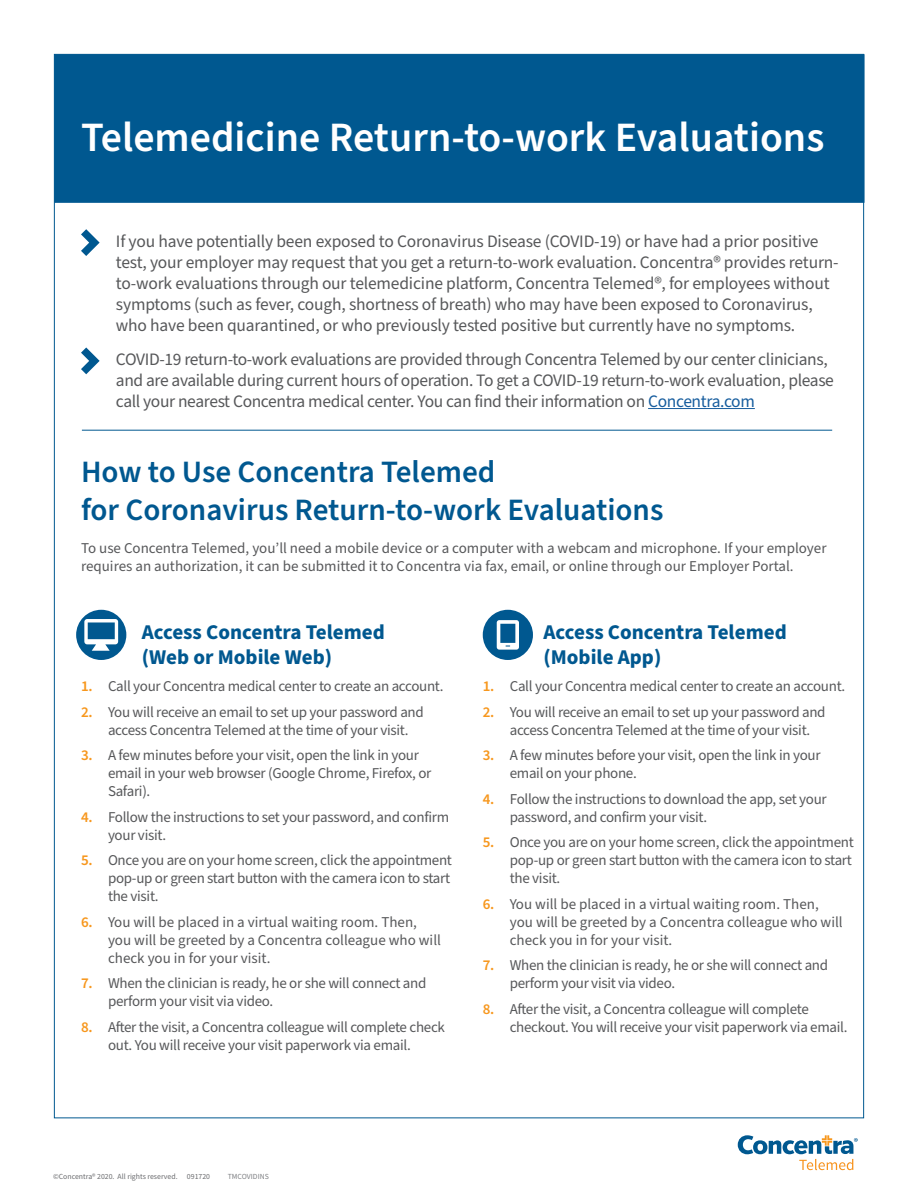
<style>
.page{position:relative;width:918px;height:1188px;background:#fff}
.page>*{position:absolute;margin:0;border:0;box-sizing:border-box;transform-origin:0 0}
.t1{font:600 41.7px "Source Sans Pro";color:#fff}
.Heading_1{font:600 31.05px/37.2px "Source Sans Pro";color:#005890}
.Digest_header{font:700 21px/25.2px "Source Sans Pro";color:#005890}
.Source_sans_18{font:17.4px/21px "Source Sans Pro";letter-spacing:-.015em;color:#57585a}
.Body_Copy{font:15px/18px "Source Sans Pro";letter-spacing:-.02em;color:#57585a}
.Body_Copy-2{font:15px/18px "Source Sans Pro";color:#57585a}
.t2{font:7.8px "Source Sans Pro";color:#6c6d70}
.t3{font:7.8px "Source Sans Pro";color:#808285}
.s1{color:#175d9e}
.s2{font-weight:600;color:#f7971d}
</style>
<div class="page">
<hr style="left:648px;top:408px;width:107px;height:1px;background:#175d9e">
<svg style="left:81px;top:229px;width:19px;height:27px"></svg>
<svg style="left:81px;top:347px;width:19px;height:27px"></svg>
<div style="left:54px;top:54px;width:810px;height:149px;background:#005890;border:1px solid #005890"></div>
<hr style="left:82px;top:430px;width:750px;height:1px;background:#005890">
<svg style="left:738px;top:1135px;width:120px;height:35px"></svg>
<div style="left:483px;top:610px;width:50px;height:50px;background:#005890;border-radius:50%"></div>
<svg style="left:497px;top:620px;width:22px;height:30px"></svg>
<div style="left:76px;top:610px;width:50px;height:50px;background:#005890;border-radius:50%"></div>
<svg style="left:84px;top:619px;width:34px;height:32px"></svg>
<p class="t1" style="left:81px;top:109px;width:745px">Telemedicine Return-to-work Evaluations</p>
<p class="Source_sans_18" style="left:116px;top:231px;width:724px">If you have potentially been exposed to Coronavirus Disease (COVID-19) or have had a prior positive test, your employer may request that you get a return-to-work evaluation. Concentra® provides return&shy;to-work evaluations through our telemedicine platform, Concentra Telemed®, for employees without symptoms (such as fever, cough, shortness of breath) who may have been exposed to Coronavirus, who have been quarantined, or who previously tested positive but currently have no symptoms.</p>
<p class="Source_sans_18" style="left:116px;top:350px;width:720px">COVID-19 return-to-work evaluations are provided through Concentra Telemed by our center clinicians, and are available during current hours of operation. To get a COVID-19 return-to-work evaluation, please call your nearest Concentra medical center. You can find their information on <span class="s1">Concentra.com</span></p>
<p class="Heading_1" style="left:81px;top:454px;width:584px">How to Use Concentra Telemed<br>for Coronavirus Return-to-work Evaluations</p>
<p class="Body_Copy-2" style="left:81px;top:540px;width:747px">To use Concentra Telemed, you’ll need a mobile device or a computer with a webcam and microphone. If your employer requires an authorization, it can be submitted it to Concentra via fax, email, or online through our Employer Portal.</p>
<p class="Digest_header" style="left:142px;top:620px;width:245px">Access Concentra Telemed (Web or Mobile Web)</p>
<p class="Body_Copy" style="left:81px;top:678px;width:364px"><span class="s2">1.</span> Call your Concentra medical center to create an account.</p>
<p class="Body_Copy" style="left:108px;top:703px;width:317px;text-indent:-27px"><span class="s2">2.</span> You will receive an email to set up your password and access Concentra Telemed at the time of your visit.</p>
<p class="Body_Copy" style="left:108px;top:747px;width:325px;text-indent:-27px"><span class="s2">3.</span> A few minutes before your visit, open the link in your email in your web browser (Google Chrome, Firefox, or<br>Safari).</p>
<p class="Body_Copy" style="left:108px;top:808px;width:343px;text-indent:-27px"><span class="s2">4.</span> Follow the instructions to set your password, and confirm your visit.</p>
<p class="Body_Copy" style="left:108px;top:852px;width:346px;text-indent:-27px"><span class="s2">5.</span> Once you are on your home screen, click the appointment pop-up or green start button with the camera icon to start the visit.</p>
<p class="Body_Copy-2" style="left:108px;top:913px;width:334px;text-indent:-27px"><span class="s2">6.</span> You will be placed in a virtual waiting room. Then, you will be greeted by a Concentra colleague who will check you in for your visit.</p>
<p class="Body_Copy" style="left:108px;top:975px;width:320px;text-indent:-27px"><span class="s2">7.</span> When the clinician is ready, he or she will connect and perform your visit via video.</p>
<p class="Body_Copy" style="left:81px;top:1018px;width:365px;text-align:center"><span class="s2">8.</span> After the visit, a Concentra colleague will complete check out. You will receive your visit paperwork via email.</p>
<p class="Digest_header" style="left:544px;top:620px;width:245px">Access Concentra Telemed (Mobile App)</p>
<p class="Body_Copy" style="left:483px;top:678px;width:364px"><span class="s2">1.</span> Call your Concentra medical center to create an account.</p>
<p class="Body_Copy" style="left:510px;top:703px;width:317px;text-indent:-27px"><span class="s2">2.</span> You will receive an email to set up your password and access Concentra Telemed at the time of your visit.</p>
<p class="Body_Copy" style="left:510px;top:747px;width:312px;text-indent:-27px"><span class="s2">3.</span> A few minutes before your visit, open the link in your email on your phone.</p>
<p class="Body_Copy" style="left:510px;top:790px;width:319px;text-indent:-27px"><span class="s2">4.</span> Follow the instructions to download the app, set your password, and confirm your visit.</p>
<p class="Body_Copy" style="left:510px;top:834px;width:346px;text-indent:-27px"><span class="s2">5.</span> Once you are on your home screen, click the appointment pop-up or green start button with the camera icon to start the visit.</p>
<p class="Body_Copy-2" style="left:510px;top:895px;width:334px;text-indent:-27px"><span class="s2">6.</span> You will be placed in a virtual waiting room. Then, you will be greeted by a Concentra colleague who will check you in for your visit.</p>
<p class="Body_Copy" style="left:510px;top:957px;width:320px;text-indent:-27px"><span class="s2">7.</span> When the clinician is ready, he or she will connect and perform your visit via video.</p>
<p class="Body_Copy" style="left:510px;top:1000px;width:339px;text-indent:-27px"><span class="s2">8.</span> After the visit, a Concentra colleague will complete checkout. You will receive your visit paperwork via email.</p>
<p class="t2" style="left:53px;top:1171px;width:159px">©Concentra® 2020. All rights reserved. 091720</p>
<p class="t3" style="left:228px;top:1171px;width:43px">TMCOVIDINS</p>
</div>
